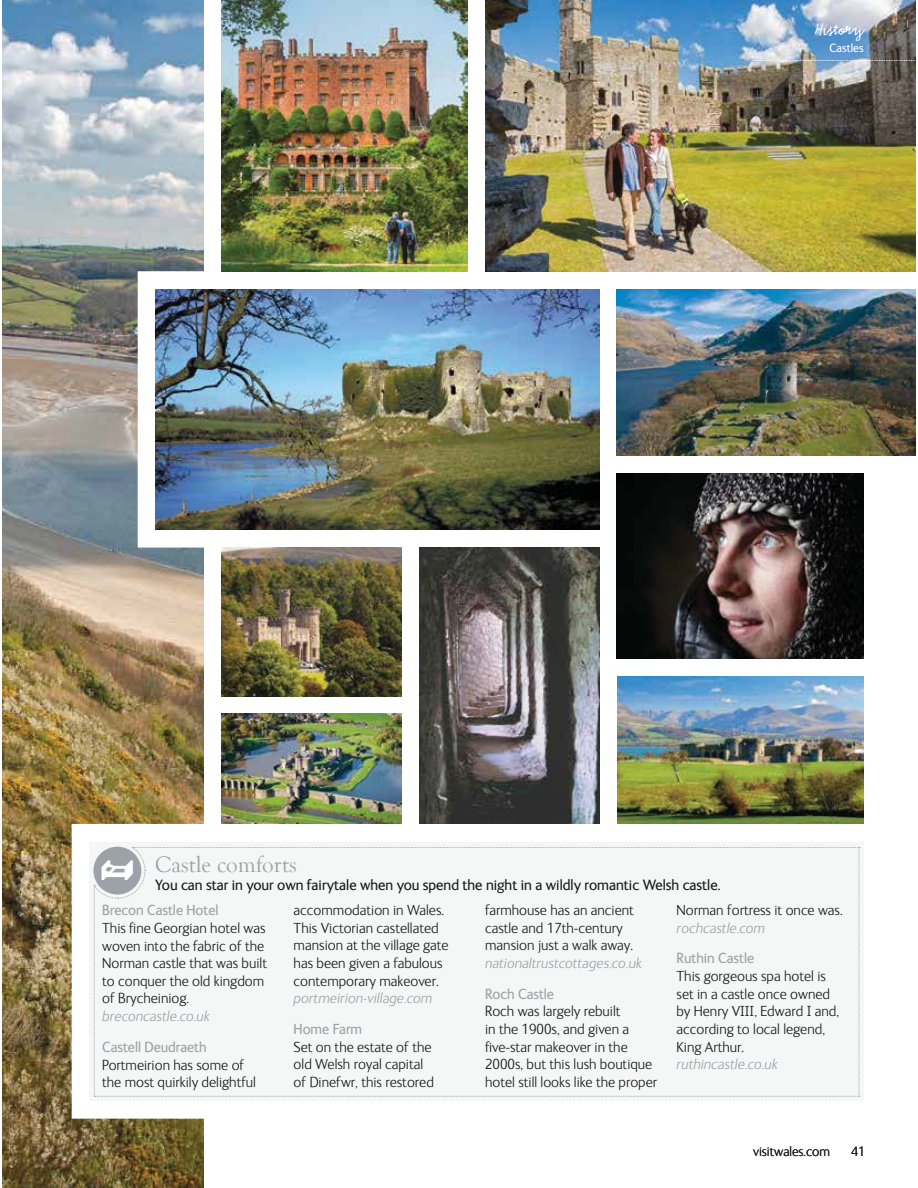
<style>
.page{position:relative;width:918px;height:1188px;background:#fff}
.page>*{position:absolute;margin:0;border:0;box-sizing:border-box;transform-origin:0 0}
.t1{font:23.1px "Goudy Old Style T";color:#9ca2a7}
.t2{font:18.45px "Emmascript MVB";color:#fff}
.t3{font:15.3px "FS Ingrid";color:#181917}
.t4{font:300 15px/17.7px "FS Ingrid";color:#181917}
.t5{font:italic 300 15px "FS Ingrid";color:#9ca2a7}
.t6{font:15px "FS Ingrid";color:#9ca2a7}
.t7{font:300 13.8px "FS Ingrid";color:#181917}
.t8{font:12.3px "FS Ingrid";color:#fff}
.s1{font-family:"BTATHREE";font-size:24.6px;color:#fff}
</style>
<div class="page">
<img style="left:2px;top:0;width:202px;height:1188px">
<svg style="left:63px;top:815px;width:141px;height:312px"></svg>
<svg style="left:129px;top:263px;width:158px;height:293px"></svg>
<img style="left:485px;top:0;width:431px;height:271px">
<svg style="left:754px;top:60px;width:162px;height:1px"></svg>
<img style="left:221px;top:0;width:247px;height:271px">
<img style="left:155px;top:290px;width:444px;height:239px">
<img style="left:617px;top:290px;width:299px;height:165px">
<img style="left:419px;top:548px;width:180px;height:276px">
<img style="left:617px;top:677px;width:247px;height:147px">
<img style="left:617px;top:474px;width:247px;height:184px">
<img style="left:221px;top:548px;width:181px;height:148px">
<img style="left:221px;top:713px;width:181px;height:111px">
<svg style="left:80px;top:833px;width:780px;height:277px"></svg>
<p class="t2" style="left:815px;top:20px;width:50px">History</p>
<p class="t8" style="left:830px;top:43px;width:36px">Castles</p>
<h1 class="t1" style="left:100px;top:851px;width:198px"><span class="s1">r</span> Castle comforts</h1>
<p class="t3" style="left:155px;top:879px;width:567px">You can star in your own fairytale when you spend the night in a wildly romantic Welsh castle.</p>
<p class="t6" style="left:102px;top:905px;width:118px">Brecon Castle Hotel</p>
<p class="t4" style="left:102px;top:920px;width:166px">This fine Georgian hotel was woven into the fabric of the<br>Norman castle that was built to conquer the old kingdom of Brycheiniog.</p>
<p class="t5" style="left:102px;top:1010px;width:109px">breconcastle.co.uk</p>
<p class="t6" style="left:102px;top:1041px;width:106px">Castell Deudraeth</p>
<p class="t4" style="left:102px;top:1057px;width:155px">Portmeirion has some of the most quirkily delightful</p>
<p class="t4" style="left:677px;top:902px;width:168px">Norman fortress it once was.</p>
<p class="t5" style="left:677px;top:922px;width:90px">rochcastle.com</p>
<p class="t6" style="left:677px;top:953px;width:79px">Ruthin Castle</p>
<p class="t4" style="left:677px;top:968px;width:164px">This gorgeous spa hotel is set in a castle once owned by Henry VIII, Edward I and, according to local legend,<br>King Arthur.</p>
<p class="t5" style="left:677px;top:1059px;width:103px">ruthincastle.co.uk</p>
<p class="t4" style="left:485px;top:902px;width:150px">farmhouse has an ancient castle and 17th-century mansion just a walk away.</p>
<p class="t5" style="left:485px;top:957px;width:159px">nationaltrustcottages.co.uk</p>
<p class="t6" style="left:485px;top:988px;width:70px">Roch Castle</p>
<p class="t4" style="left:485px;top:1004px;width:174px">Roch was largely rebuilt<br>in the 1900s, and given a five-star makeover in the<br>2000s, but this lush boutique hotel still looks like the proper</p>
<p class="t4" style="left:294px;top:902px;width:157px">accommodation in Wales.<br>This Victorian castellated mansion at the village gate has been given a fabulous contemporary makeover.</p>
<p class="t5" style="left:294px;top:993px;width:140px">portmeirion-village.com</p>
<p class="t6" style="left:294px;top:1023px;width:70px">Home Farm</p>
<p class="t4" style="left:294px;top:1039px;width:142px">Set on the estate of the old Welsh royal capital of Dinefwr, this restored</p>
<p class="t7" style="left:753px;top:1146px;width:79px">visitwales.com</p>
<p class="t7" style="left:851px;top:1146px;width:15px">41</p>
</div>
